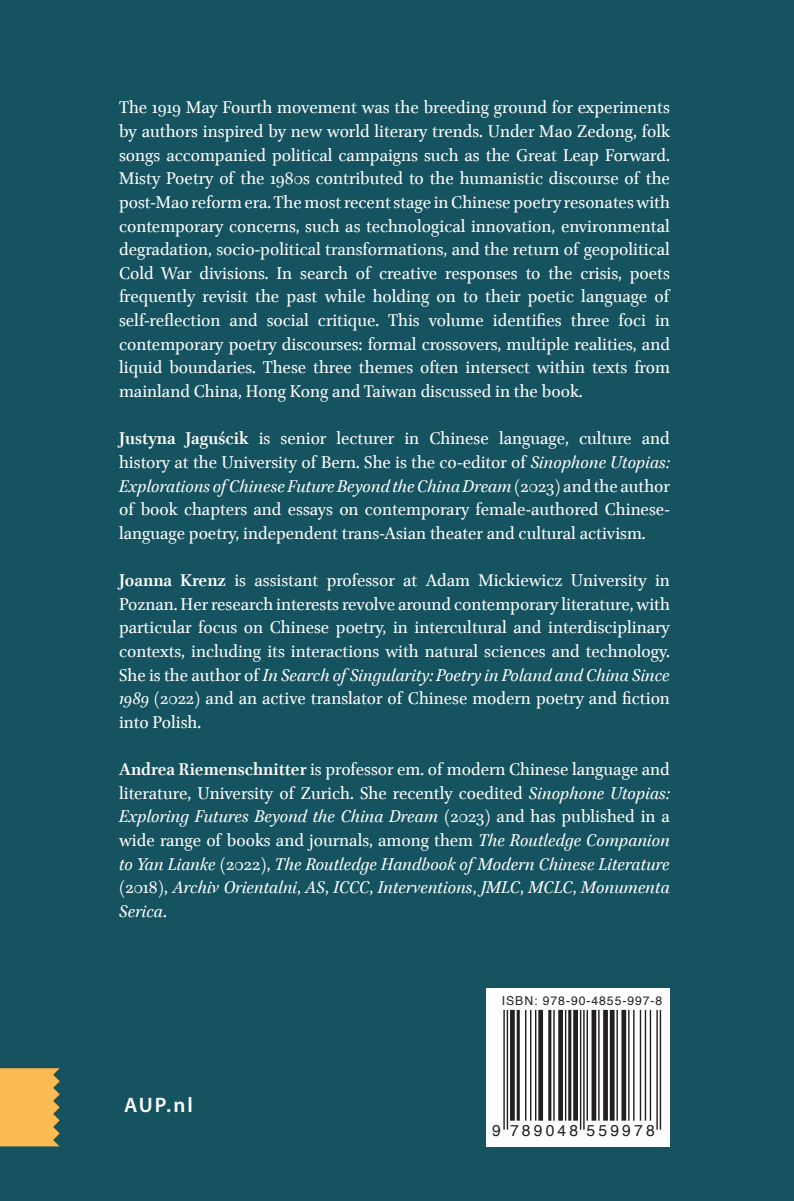
<style>
.page{position:relative;width:794px;height:1201px;background:#fff}
.page>*{position:absolute;margin:0;border:0;box-sizing:border-box;transform-origin:0 0}
.t1{font:600 21px "Myriad Pro";color:#fff}
.t2{font:19.25px/23.6px "Brill";color:#fff;text-align:justify}
.t3{font:italic 19.25px/23.6px "Brill";color:#fff;text-align:justify}
.t4{font:15.75px "Helvetica";letter-spacing:.2em;color:#231f20}
.t5{font:12.25px "Helvetica";letter-spacing:.075em;color:#231f20}
.s1{font-weight:700}
.s2{font-style:italic}
.s3{font-weight:700;font-style:normal}
.s4{font-style:normal}
</style>
<div class="page">
<div style="left:0;top:0;width:794px;height:1200px;background:#165360"></div>
<svg style="left:0;top:1068px;width:60px;height:78px;background:#ebb454"></svg>
<div style="left:486px;top:987px;width:184px;height:159px;background:#fff"></div>
<hr style="left:659px;top:1009px;width:2px;height:120px;background:#231f20">
<hr style="left:656px;top:1009px;width:2px;height:120px;background:#231f20">
<hr style="left:650px;top:1009px;width:1px;height:111px;background:#231f20">
<hr style="left:645px;top:1009px;width:1px;height:111px;background:#231f20">
<hr style="left:640px;top:1009px;width:1px;height:111px;background:#231f20">
<hr style="left:633px;top:1009px;width:1px;height:111px;background:#231f20">
<hr style="left:628px;top:1009px;width:1px;height:111px;background:#231f20">
<div style="left:621px;top:1009px;width:5px;height:111px;background:#231f20"></div>
<hr style="left:616px;top:1009px;width:2px;height:111px;background:#231f20">
<hr style="left:610px;top:1009px;width:4px;height:111px;background:#231f20">
<div style="left:603px;top:1009px;width:5px;height:111px;background:#231f20"></div>
<hr style="left:598px;top:1009px;width:1px;height:111px;background:#231f20">
<div style="left:591px;top:1009px;width:5px;height:111px;background:#231f20"></div>
<hr style="left:586px;top:1009px;width:2px;height:111px;background:#231f20">
<hr style="left:583px;top:1009px;width:1px;height:120px;background:#231f20">
<hr style="left:580px;top:1009px;width:1px;height:120px;background:#231f20">
<div style="left:573px;top:1009px;width:5px;height:111px;background:#231f20"></div>
<hr style="left:568px;top:1009px;width:3px;height:111px;background:#231f20">
<hr style="left:565px;top:1009px;width:1px;height:111px;background:#231f20">
<div style="left:558px;top:1009px;width:5px;height:111px;background:#231f20"></div>
<hr style="left:553px;top:1009px;width:1px;height:111px;background:#231f20">
<hr style="left:548px;top:1009px;width:3px;height:111px;background:#231f20">
<div style="left:538px;top:1009px;width:5px;height:111px;background:#231f20"></div>
<hr style="left:535px;top:1009px;width:1px;height:111px;background:#231f20">
<hr style="left:530px;top:1009px;width:1px;height:111px;background:#231f20">
<hr style="left:525px;top:1009px;width:1px;height:111px;background:#231f20">
<hr style="left:517px;top:1009px;width:3px;height:111px;background:#231f20">
<div style="left:510px;top:1009px;width:5px;height:111px;background:#231f20"></div>
<hr style="left:507px;top:1009px;width:1px;height:120px;background:#231f20">
<hr style="left:503px;top:1009px;width:2px;height:120px;background:#231f20">
<p class="t2" style="left:119px;top:97px;width:552px">The 1919 May Fourth movement was the breeding ground for experiments by authors inspired by new world literary trends. Under Mao Zedong, folk songs accompanied political campaigns such as the Great Leap Forward.<br>Misty Poetry of the 1980s contributed to the humanistic discourse of the post-Mao reform era. The most recent stage in Chinese poetry resonates with contemporary concerns, such as technological innovation, environmental degradation, socio-political transformations, and the return of geopolitical Cold War divisions. In search of creative responses to the crisis, poets frequently revisit the past while holding on to their poetic language of self-reflection and social critique. This volume identifies three foci in contemporary poetry discourses: formal crossovers, multiple realities, and liquid boundaries. These three themes often intersect within texts from mainland China, Hong Kong and Taiwan discussed in the book.</p>
<p class="t2" style="left:119px;top:427px;width:552px"><span class="s1">Justyna Jaguścik</span> is senior lecturer in Chinese language, culture and history at the University of Bern. She is the co-editor of <span class="s2">Sinophone Utopias:<br>Explorations of Chinese Future Beyond the China Dream</span> (2023) and the author of book chapters and essays on contemporary female-authored Chinese&shy;language poetry, independent trans-Asian theater and cultural activism.</p>
<p class="t2" style="left:119px;top:569px;width:552px"><span class="s1">Joanna Krenz</span> is assistant professor at Adam Mickiewicz University in Poznan. Her research interests revolve around contemporary literature, with particular focus on Chinese poetry, in intercultural and interdisciplinary contexts, including its interactions with natural sciences and technology.<br>She is the author of <span class="s2">In Search of Singularity: Poetry in Poland and China Since 1989</span> (2022) and an active translator of Chinese modern poetry and fiction into Polish.</p>
<p class="t3" style="left:119px;top:758px;width:552px"><span class="s3">Andrea Riemenschnitter</span> <span class="s4">is professor em. of modern Chinese language and literature, University of Zurich. She recently coedited</span> Sinophone Utopias:<br>Exploring Futures Beyond the China Dream <span class="s4">(2023) and has published in a wide range of books and journals, among them</span> The Routledge Companion to Yan Lianke <span class="s4">(2022),</span> The Routledge Handbook of Modern Chinese Literature <span class="s4">(2018),</span> Archiv Orientalni<span class="s4">,</span> AS<span class="s4">,</span> ICCC<span class="s4">,</span> Interventions<span class="s4">,</span> JMLC<span class="s4">,</span> MCLC<span class="s4">,</span> Monumenta Serica<span class="s4">.</span></p>
<p class="t1" style="left:124px;top:1091px;width:70px">AUP.nl</p>
<p class="t5" style="left:502px;top:991px;width:162px">ISBN: 978-90-4855-997-8</p>
<p class="t4" style="left:492px;top:1118px;width:164px">9 789048 559978</p>
</div>
